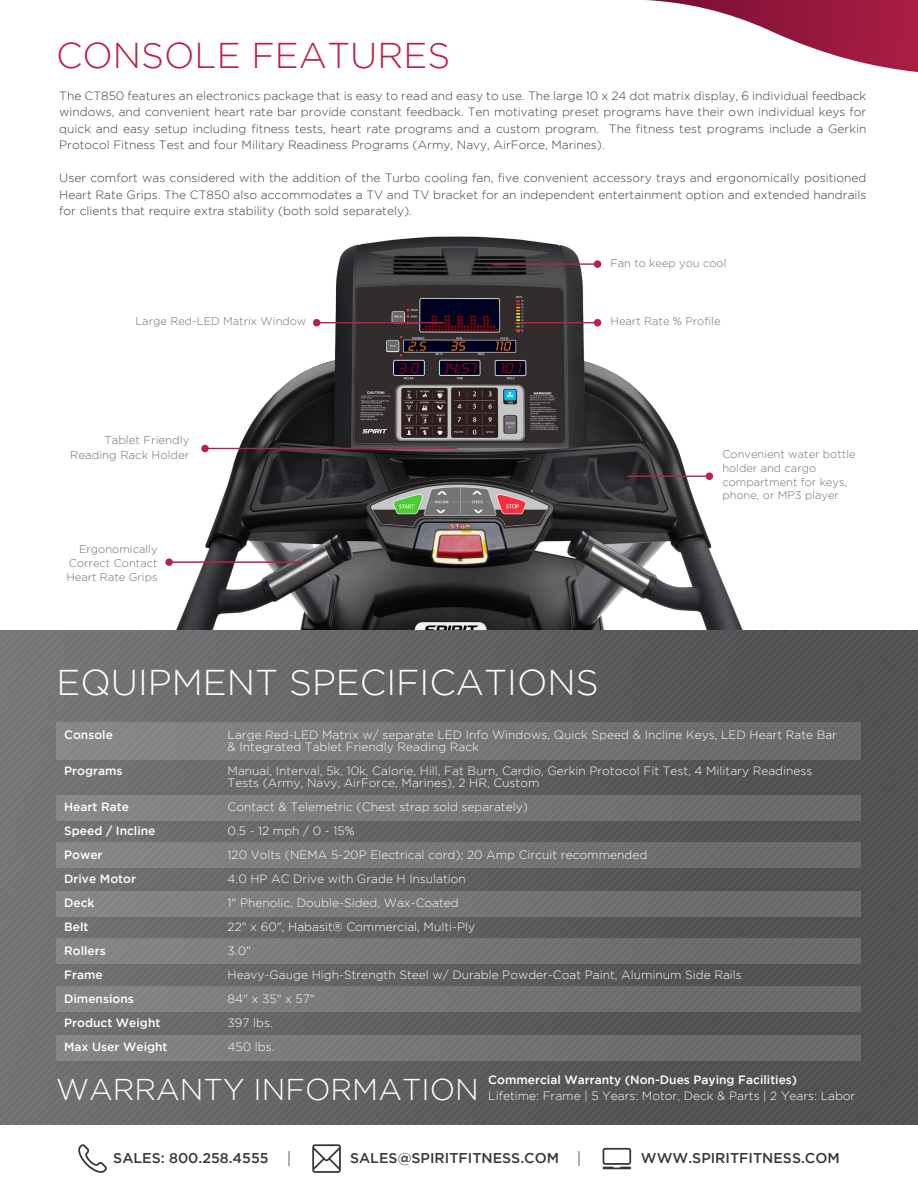
<style>
.page{position:relative;width:918px;height:1188px;background:#fff}
.page>*{position:absolute;margin:0;border:0;box-sizing:border-box;transform-origin:0 0}
.t1{font:300 35.85px "Gotham";color:#fff}
.t2{font:300 35.85px "Gotham";color:#b92247}
.t3{font:300 30px "Gotham";color:#fff}
.t4{font:500 14.25px "Gotham";color:#383838}
.t5{font:300 12px/16.5px "Gotham";color:#3c3c3b;text-align:justify}
.t6{font:300 12px/24px "Gotham";color:#fff}
.t7{font:500 12px/24px "Gotham";color:#fff}
.t8{font:300 11.55px/14.4px "Gotham";color:#706f6f;text-align:right}
.t9{font:300 11.1px/14px "Gotham";color:#706f6f}
</style>
<div class="page">
<img style="left:139px;top:236px;width:640px;height:395px">
<svg style="left:594px;top:260px;width:8px;height:8px"></svg>
<hr style="left:491px;top:263px;width:109px;height:2px;background:#b92247">
<svg style="left:594px;top:319px;width:8px;height:8px"></svg>
<hr style="left:515px;top:322px;width:85px;height:1px;background:#b92247">
<svg style="left:313px;top:319px;width:8px;height:8px"></svg>
<hr style="left:314px;top:322px;width:130px;height:1px;background:#b92247">
<div style="left:201px;top:445px;width:8px;height:7px;background:#b92247;border-radius:50%"></div>
<hr style="left:203px;top:448px;width:254px;height:1px;background:#b92247">
<svg style="left:705px;top:472px;width:8px;height:8px"></svg>
<hr style="left:627px;top:476px;width:85px;height:1px;background:#b92247">
<svg style="left:165px;top:558px;width:8px;height:8px"></svg>
<hr style="left:167px;top:561px;width:139px;height:2px;background:#b92247">
<img style="left:0;top:631px;width:918px;height:493px">
<svg style="left:646px;top:0;width:272px;height:72px"></svg>
<svg style="left:312px;top:1144px;width:29px;height:29px"></svg>
<svg style="left:603px;top:1148px;width:28px;height:21px"></svg>
<svg style="left:78px;top:1144px;width:29px;height:29px"></svg>
<svg style="left:289px;top:1151px;width:1px;height:15px"></svg>
<svg style="left:579px;top:1151px;width:1px;height:15px"></svg>
<div style="left:57px;top:722px;width:804px;height:38px;background:linear-gradient(to right,#88888a,#686869)"></div>
<div style="left:57px;top:796px;width:804px;height:25px;background:linear-gradient(to right,#878789,#686769)"></div>
<div style="left:57px;top:842px;width:804px;height:26px;background:linear-gradient(to right,#878688,#676769)"></div>
<div style="left:57px;top:892px;width:804px;height:25px;background:linear-gradient(to right,#868688,#676769)"></div>
<div style="left:57px;top:939px;width:804px;height:25px;background:linear-gradient(to right,#858587,#676768)"></div>
<div style="left:57px;top:987px;width:804px;height:25px;background:linear-gradient(to right,#858486,#676768)"></div>
<div style="left:57px;top:1036px;width:804px;height:25px;background:linear-gradient(to right,#848486,#676668)"></div>
<h1 class="t2" style="left:56px;top:36px;width:396px">CONSOLE FEATURES</h1>
<p class="t5" style="left:59px;top:87px;width:809px">The CT850 features an electronics package that is easy to read and easy to use. The large 10 x 24 dot matrix display, 6 individual feedback windows, and convenient heart rate bar provide constant feedback. Ten motivating preset programs have their own individual keys for quick and easy setup including fitness tests, heart rate programs and a custom program. The fitness test programs include a Gerkin Protocol Fitness Test and four Military Readiness Programs (Army, Navy, AirForce, Marines).</p>
<p class="t5" style="left:59px;top:169px;width:809px">User comfort was considered with the addition of the Turbo cooling fan, five convenient accessory trays and ergonomically positioned Heart Rate Grips. The CT850 also accommodates a TV and TV bracket for an independent entertainment option and extended handrails for clients that require extra stability (both sold separately).</p>
<p class="t9" style="left:135px;top:314px;width:173px">Large Red-LED Matrix Window</p>
<p class="t8" style="left:70px;top:433px;width:121px">Tablet Friendly<br>Reading Rack Holder</p>
<p class="t9" style="left:66px;top:542px;width:93px;text-align:justify;text-indent:13px">Ergonomically Correct Contact Heart Rate Grips</p>
<p class="t9" style="left:611px;top:256px;width:117px">Fan to keep you cool</p>
<p class="t9" style="left:611px;top:314px;width:111px">Heart Rate % Profile</p>
<p class="t9" style="left:722px;top:447px;width:135px">Convenient water bottle holder and cargo compartment for keys, phone, or MP3 player</p>
<h1 class="t1" style="left:57px;top:663px;width:544px">EQUIPMENT SPECIFICATIONS</h1>
<p class="t7" style="left:64px;top:722px;width:50px">Console</p>
<p class="t7" style="left:64px;top:758px;width:60px">Programs</p>
<p class="t7" style="left:64px;top:794px;width:105px">Heart Rate<br>Speed / Incline<br>Power<br>Drive Motor<br>Deck<br>Belt<br>Rollers<br>Frame<br>Dimensions<br>Product Weight<br>Max User Weight</p>
<p class="t6" style="left:228px;top:728px;width:611px;line-height:12px">Large Red-LED Matrix w/ separate LED Info Windows, Quick Speed &amp; Incline Keys, LED Heart Rate Bar &amp; Integrated Tablet Friendly Reading Rack</p>
<p class="t6" style="left:228px;top:764px;width:586px;line-height:12px">Manual, Interval, 5k, 10k, Calorie, Hill, Fat Burn, Cardio, Gerkin Protocol Fit Test, 4 Military Readiness<br>Tests (Army, Navy, AirForce, Marines), 2 HR, Custom</p>
<p class="t6" style="left:228px;top:794px;width:516px">Contact &amp; Telemetric (Chest strap sold separately)<br>0.5 - 12 mph / 0 - 15%<br>120 Volts (NEMA 5-20P Electrical cord); 20 Amp Circuit recommended<br>4.0 HP AC Drive with Grade H Insulation<br>1" Phenolic, Double-Sided, Wax-Coated<br>22" x 60", Habasit® Commercial, Multi-Ply<br>3.0"<br>Heavy-Gauge High-Strength Steel w/ Durable Powder-Coat Paint, Aluminum Side Rails 84" x 35" x 57"<br>397 lbs.<br>450 lbs.</p>
<h2 class="t3" style="left:56px;top:1073px;width:424px">WARRANTY INFORMATION</h2>
<p class="t7" style="left:488px;top:1067px;width:310px">Commercial Warranty (Non-Dues Paying Facilities)</p>
<p class="t6" style="left:488px;top:1084px;width:369px">Lifetime: Frame | 5 Years: Motor, Deck &amp; Parts | 2 Years: Labor</p>
<p class="t4" style="left:113px;top:1149px;width:157px">SALES: 800.258.4555</p>
<p class="t4" style="left:350px;top:1149px;width:210px">SALES@SPIRITFITNESS.COM</p>
<p class="t4" style="left:641px;top:1149px;width:200px">WWW.SPIRITFITNESS.COM</p>
</div>
